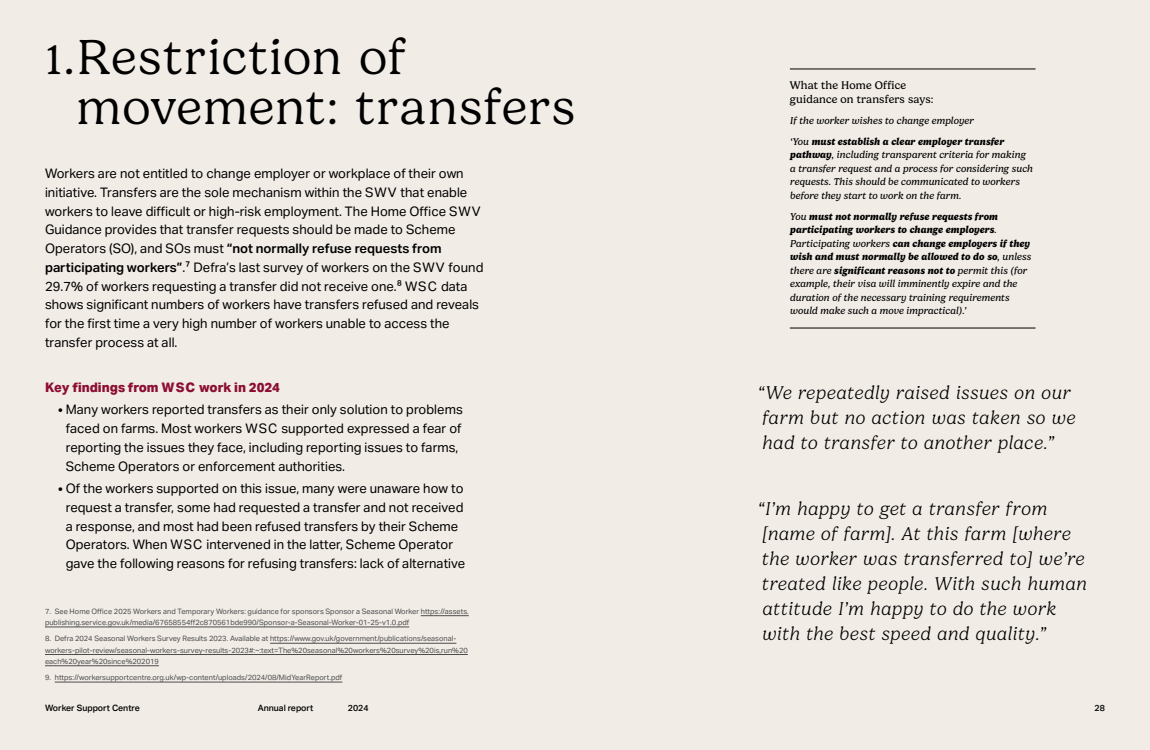
<style>
.page{position:relative;width:1150px;height:750px;background:#f1ece6}
.page>*{position:absolute;margin:0;border:0;box-sizing:border-box;transform-origin:0 0}
.t1{font:300 50px/50px "Gelica";letter-spacing:.03em;color:#000}
.t2{font:italic 200 18.75px/25px "Gelica";letter-spacing:.035em;color:#000}
.t3{font:13.12px/18.8px "Aktiv Grotesk";color:#000}
.t4{font:800 13.12px "Aktiv Grotesk";color:#8c0f33}
.t5{font:11.25px/13.5px "Gelica";letter-spacing:.01em;color:#000}
.t6{font:italic 10.12px/13.5px "Gelica";letter-spacing:.01em;color:#000}
.t7{font:500 8.75px "Aktiv Grotesk";color:#000}
.t8{font:7.38px/11.2px "Aktiv Grotesk";color:#4d4d4d}
.s1{font-weight:600}
.s2{font-weight:700}
</style>
<div class="page">
<hr style="left:790px;top:69px;width:246px;height:1px;background:#000">
<hr style="left:790px;top:328px;width:246px;height:1px;background:#000">
<hr style="left:421px;top:615px;width:48px;height:1px;background:#4d4d4d">
<hr style="left:45px;top:627px;width:364px;height:1px;background:#4d4d4d">
<hr style="left:270px;top:643px;width:186px;height:1px;background:#4d4d4d">
<hr style="left:45px;top:654px;width:423px;height:1px;background:#4d4d4d">
<hr style="left:45px;top:666px;width:114px;height:1px;background:#4d4d4d">
<hr style="left:55px;top:682px;width:287px;height:1px;background:#4d4d4d">
<h1 class="t1" style="left:77px;top:33px;width:500px;text-indent:-32px">1.Restriction of movement: transfers</h1>
<p class="t3" style="left:45px;top:164px;width:440px">Workers are not entitled to change employer or workplace of their own initiative. Transfers are the sole mechanism within the SWV that enable workers to leave difficult or high-risk employment. The Home Office SWV Guidance provides that transfer requests should be made to Scheme Operators (SO), and SOs must <span class="s1">“not normally refuse requests from participating workers”</span>.7 Defra’s last survey of workers on the SWV found 29.7% of workers requesting a transfer did not receive one.8 WSC data shows significant numbers of workers have transfers refused and reveals for the first time a very high number of workers unable to access the transfer process at all.</p>
<p class="t4" style="left:45px;top:380px;width:237px">Key findings from WSC work in 2024</p>
<p class="t3" style="left:66px;top:400px;width:399px;text-indent:-8px">• Many workers reported transfers as their only solution to problems faced on farms. Most workers WSC supported expressed a fear of reporting the issues they face, including reporting issues to farms, Scheme Operators or enforcement authorities.</p>
<p class="t3" style="left:58px;top:479px;width:409px;text-align:center">• Of the workers supported on this issue, many were unaware how to request a transfer, some had requested a transfer and not received a response, and most had been refused transfers by their Scheme Operators. When WSC intervened in the latter, Scheme Operator gave the following reasons for refusing transfers: lack of alternative</p>
<p class="t8" style="left:45px;top:606px;width:425px">7. See Home Office 2025 Workers and Temporary Workers: guidance for sponsors Sponsor a Seasonal Worker https://assets. publishing.service.gov.uk/media/67658554ff2c870561bde990/Sponsor-a-Seasonal-Worker-01-25-v1.0.pdf</p>
<p class="t8" style="left:45px;top:633px;width:424px">8. Defra 2024 Seasonal Workers Survey Results 2023. Available at https://www.gov.uk/government/publications/seasonal&shy;workers-pilot-review/seasonal-workers-survey-results-2023#:~:text=The%20seasonal%20workers%20survey%20is,run%20 each%20year%20since%202019</p>
<p class="t8" style="left:45px;top:672px;width:299px">9. https://workersupportcentre.org.uk/wp-content/uploads/2024/08/MidYearReport.pdf</p>
<p class="t5" style="left:790px;top:79px;width:145px">What the Home Office guidance on transfers says:</p>
<p class="t6" style="left:790px;top:110px;width:216px;line-height:20.9px">If the worker wishes to change employer<br>‘You <span class="s2">must establish a clear employer transfer</span></p>
<p class="t6" style="left:790px;top:148px;width:244px"><span class="s2">pathway</span>, including transparent criteria for making a transfer request and a process for considering such requests. This should be communicated to workers before they start to work on the farm.</p>
<p class="t6" style="left:790px;top:210px;width:243px">You <span class="s2">must not normally refuse requests from participating workers to change employers</span>.<br>Participating workers <span class="s2">can change employers if they wish and must normally be allowed to do so</span>, unless there are <span class="s2">significant reasons not to</span> permit this (for example, their visa will imminently expire and the duration of the necessary training requirements would make such a move impractical).’</p>
<h2 class="t2" style="left:757px;top:381px;width:319px">“We repeatedly raised issues on our farm but no action was taken so we had to transfer to another place.”</h2>
<h2 class="t2" style="left:757px;top:496px;width:331px">“I’m happy to get a transfer from [name of farm]. At this farm [where the worker was transferred to] we’re treated like people. With such human attitude I’m happy to do the work with the best speed and quality.”</h2>
<p class="t7" style="left:45px;top:703px;width:96px">Worker Support Centre</p>
<p class="t7" style="left:258px;top:703px;width:57px">Annual report</p>
<p class="t7" style="left:348px;top:703px;width:22px">2024</p>
<p class="t7" style="left:1095px;top:703px;width:12px">28</p>
</div>
